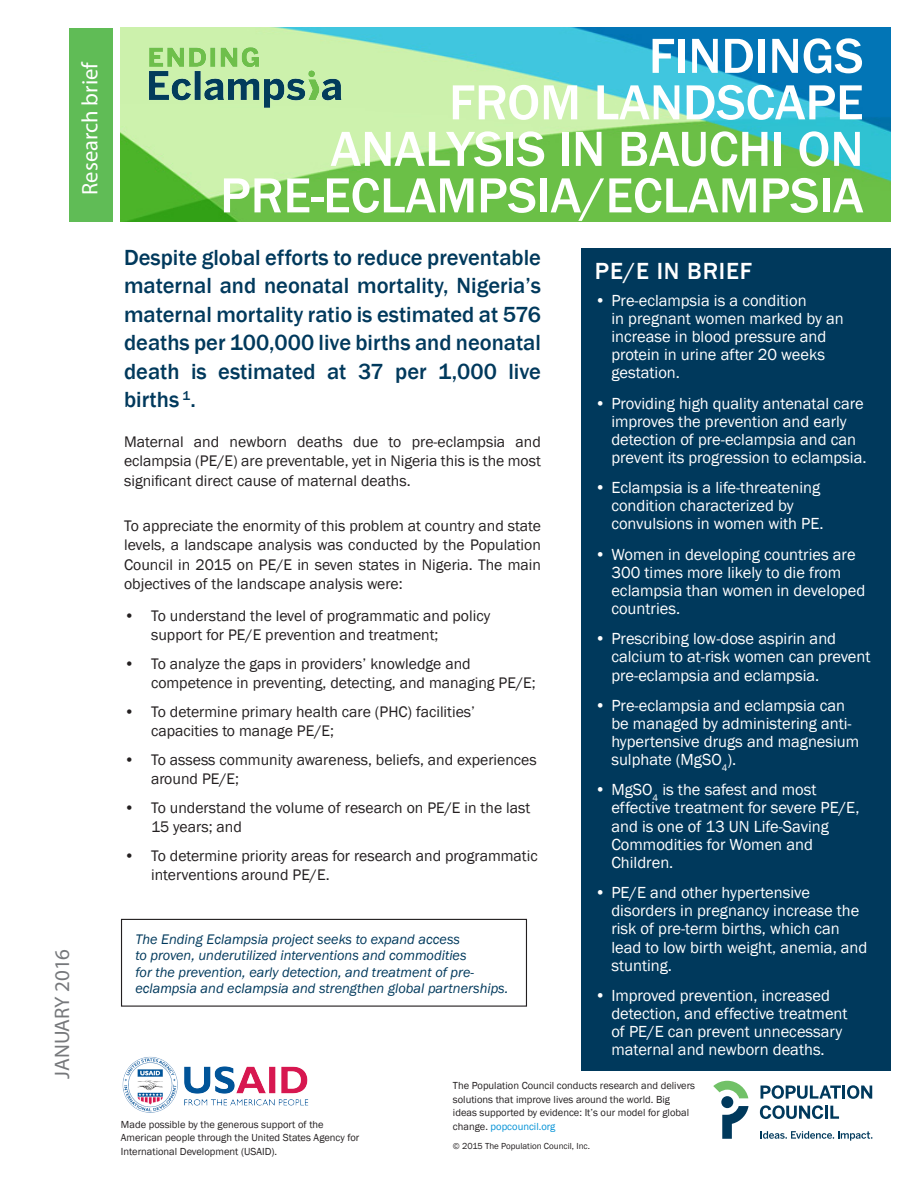
<style>
.page{position:relative;width:918px;height:1188px;background:#fff}
.page>*{position:absolute;margin:0;border:0;box-sizing:border-box;transform-origin:0 0}
.t1{font:500 51px/46.5px "Franklin Gothic";color:#fff;text-align:right}
.t2{font:500 24px "Franklin Gothic";letter-spacing:.035em;color:#fff}
.t3{font:500 22.5px/28.5px "Franklin Gothic";color:#00395c;text-align:justify}
.t4{font:22.5px "Myriad Pro";color:#fff}
.t5{font:21px "Myriad Pro";color:#76787b}
.t6{font:16.5px/18.1px "Franklin Gothic";color:#fff}
.t7{font:15.75px/19.5px "Franklin Gothic";color:#231f20}
.t8{font:italic 14.25px/16.4px "Franklin Gothic";color:#00395c}
.t9{font:10.5px/13.5px "Franklin Gothic";color:#231f20}
.t10{font:9px "Franklin Gothic";color:#231f20}
.s1{color:#0091d6}
</style>
<div class="page">
<img style="left:121px;top:27px;width:770px;height:194px">
<div style="left:69px;top:28px;width:44px;height:193px;background:#60bc56"></div>
<div style="left:581px;top:248px;width:310px;height:823px;background:#00395c"></div>
<svg style="left:761px;top:1085px;width:111px;height:14px"></svg>
<svg style="left:760px;top:1105px;width:79px;height:14px"></svg>
<div style="left:721px;top:1096px;width:12px;height:12px;background:#00395c;border-radius:50%"></div>
<svg style="left:722px;top:1106px;width:27px;height:33px"></svg>
<svg style="left:713px;top:1081px;width:35px;height:17px"></svg>
<svg style="left:761px;top:1131px;width:112px;height:10px"></svg>
<img style="left:146px;top:45px;width:200px;height:65px">
<div style="left:121px;top:919px;width:406px;height:88px;border:1px solid #231f20"></div>
<img style="left:122px;top:1056px;width:187px;height:57px">
<h3 class="t4" style="left:76px;top:195px;width:135px;rotate:-90deg">Research brief</h3>
<p class="t5" style="left:49px;top:1079px;width:132px;rotate:-90deg">JANUARY 2016</p>
<h1 class="t1" style="left:220px;top:33px;width:645px">FINDINGS<br>FROM LANDSCAPE<br>ANALYSIS IN BAUCHI ON<br>PRE-ECLAMPSIA/ECLAMPSIA</h1>
<h3 class="t3" style="left:124px;top:243px;width:418px">Despite global efforts to reduce preventable maternal and neonatal mortality, Nigeria’s maternal mortality ratio is estimated at 576 deaths per 100,000 live births and neonatal death is estimated at 37 per 1,000 live births <sup>1</sup>.</h3>
<p class="t7" style="left:124px;top:432px;width:418px;text-align:justify">Maternal and newborn deaths due to pre-eclampsia and eclampsia (PE/E) are preventable, yet in Nigeria this is the most significant direct cause of maternal deaths.</p>
<p class="t7" style="left:124px;top:516px;width:418px;text-align:justify">To appreciate the enormity of this problem at country and state levels, a landscape analysis was conducted by the Population Council in 2015 on PE/E in seven states in Nigeria. The main objectives of the landscape analysis were:</p>
<p class="t7" style="left:151px;top:606px;width:341px;text-indent:-27px">• To understand the level of programmatic and policy support for PE/E prevention and treatment;</p>
<p class="t7" style="left:151px;top:654px;width:386px;text-indent:-27px">• To analyze the gaps in providers’ knowledge and competence in preventing, detecting, and managing PE/E;</p>
<p class="t7" style="left:151px;top:702px;width:326px;text-indent:-27px">• To determine primary health care (PHC) facilities’ capacities to manage PE/E;</p>
<p class="t7" style="left:151px;top:750px;width:387px;text-indent:-27px">• To assess community awareness, beliefs, and experiences around PE/E;</p>
<p class="t7" style="left:151px;top:798px;width:381px;text-indent:-27px">• To understand the volume of research on PE/E in the last<br>15 years; and</p>
<p class="t7" style="left:151px;top:846px;width:388px;text-indent:-27px">• To determine priority areas for research and programmatic interventions around PE/E.</p>
<p class="t8" style="left:135px;top:931px;width:374px">The Ending Eclampsia project seeks to expand access<br>to proven, underutilized interventions and commodities<br>for the prevention, early detection, and treatment of pre&shy;eclampsia and eclampsia and strengthen global partnerships.</p>
<h2 class="t2" style="left:595px;top:256px;width:159px">PE/E IN BRIEF</h2>
<p class="t6" style="left:611px;top:292px;width:234px;text-indent:-16px">• Pre-eclampsia is a condition<br>in pregnant women marked by an increase in blood pressure and protein in urine after 20 weeks gestation.</p>
<p class="t6" style="left:611px;top:394px;width:257px;text-indent:-16px">• Providing high quality antenatal care improves the prevention and early detection of pre-eclampsia and can prevent its progression to eclampsia.</p>
<p class="t6" style="left:611px;top:479px;width:214px;text-indent:-16px">• Eclampsia is a life-threatening condition characterized by convulsions in women with PE.</p>
<p class="t6" style="left:611px;top:545px;width:255px;text-indent:-16px">• Women in developing countries are<br>300 times more likely to die from eclampsia than women in developed countries.</p>
<p class="t6" style="left:611px;top:630px;width:261px;text-indent:-16px">• Prescribing low-dose aspirin and calcium to at-risk women can prevent pre-eclampsia and eclampsia.</p>
<p class="t6" style="left:611px;top:696px;width:249px;text-indent:-16px">• Pre-eclampsia and eclampsia can be managed by administering anti&shy;hypertensive drugs and magnesium sulphate (MgSO<sub>4</sub>).</p>
<p class="t6" style="left:611px;top:781px;width:250px;text-indent:-17px">• MgSO<sub>4</sub> is the safest and most effective treatment for severe PE/E, and is one of 13 UN Life-Saving<br>Commodities for Women and<br>Children.</p>
<p class="t6" style="left:611px;top:884px;width:258px;text-indent:-16px">• PE/E and other hypertensive disorders in pregnancy increase the risk of pre-term births, which can lead to low birth weight, anemia, and stunting.</p>
<p class="t6" style="left:611px;top:987px;width:238px;text-indent:-16px">• Improved prevention, increased detection, and effective treatment of PE/E can prevent unnecessary maternal and newborn deaths.</p>
<p class="t9" style="left:121px;top:1118px;width:240px">Made possible by the generous support of the<br>American people through the United States Agency for<br>International Development (USAID).</p>
<p class="t9" style="left:453px;top:1079px;width:244px">The Population Council conducts research and delivers solutions that improve lives around the world. Big ideas supported by evidence: It’s our model for global change. <span class="s1">popcouncil.org</span></p>
<p class="t10" style="left:453px;top:1141px;width:139px">© 2015 The Population Council, Inc.</p>
</div>
